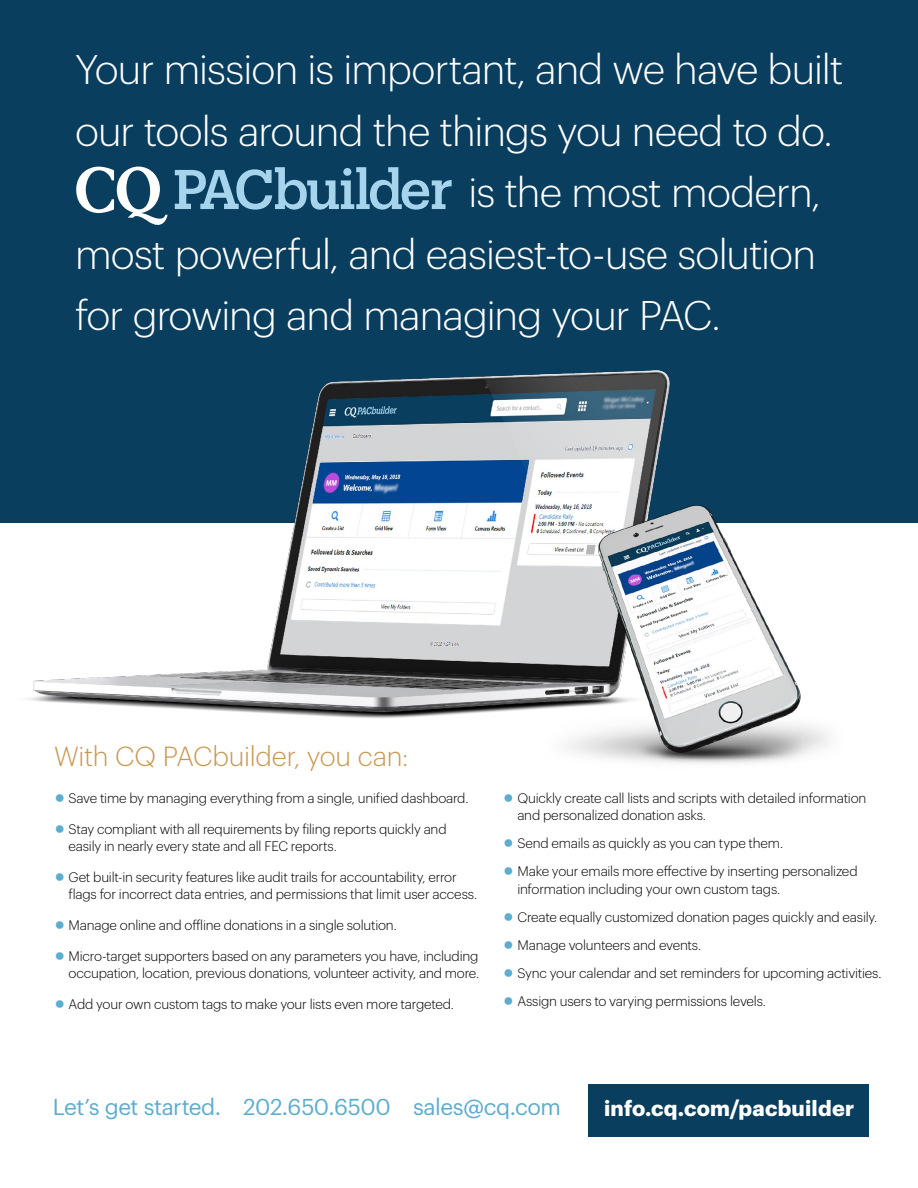
<style>
.page{position:relative;width:918px;height:1188px;background:#fff}
.page>*{position:absolute;margin:0;border:0;box-sizing:border-box;transform-origin:0 0}
.Product_subheads{font:300 40.5px "Graphik";letter-spacing:-.02em;color:#fff}
.Body-A{font:300 27px "Graphik";letter-spacing:-.01em;color:#c99850}
.title_cover{font:22.5px "Graphik";letter-spacing:-.02em;color:#5cadcf}
.t1{font:700 21.3px "Graphik";letter-spacing:.01em;color:#fff}
.Body-A-2{font:300 13.5px/17.2px "Graphik";letter-spacing:-.015em;color:#000}
.s1{font-size:36px;color:#5cadcf}
</style>
<div class="page">
<div style="left:0;top:0;width:918px;height:523px;background:#093e5e"></div>
<div style="left:588px;top:1085px;width:280px;height:52px;background:#093e5e"></div>
<svg style="left:175px;top:167px;width:277px;height:43px"></svg>
<svg style="left:76px;top:167px;width:92px;height:58px"></svg>
<img style="left:28px;top:370px;width:641px;height:348px">
<img style="left:530px;top:502px;width:299px;height:262px">
<p class="Product_subheads" style="left:75px;top:40px;width:770px">Your mission is important, and we have built</p>
<p class="Product_subheads" style="left:75px;top:102px;width:759px">our tools around the things you need to do.</p>
<p class="Product_subheads" style="left:469px;top:163px;width:354px">is the most modern,</p>
<p class="Product_subheads" style="left:75px;top:225px;width:743px">most powerful, and easiest-to-use solution</p>
<p class="Product_subheads" style="left:75px;top:286px;width:647px">for growing and managing your PAC.</p>
<p class="Body-A" style="left:54px;top:736px;width:356px">With CQ PACbuilder, you can:</p>
<p class="Body-A-2" style="left:54px;top:789px;width:416px"><span class="s1">•</span> Save time by managing everything from a single, unified dashboard.</p>
<p class="Body-A-2" style="left:69px;top:820px;width:380px;text-indent:-15px"><span class="s1">•</span> Stay compliant with all requirements by filing reports quickly and easily in nearly every state and all FEC reports.</p>
<p class="Body-A-2" style="left:69px;top:868px;width:410px;text-indent:-15px"><span class="s1">•</span> Get built-in security features like audit trails for accountability, error flags for incorrect data entries, and permissions that limit user access.</p>
<p class="Body-A-2" style="left:54px;top:916px;width:344px"><span class="s1">•</span> Manage online and offline donations in a single solution.</p>
<p class="Body-A-2" style="left:54px;top:946px;width:427px;text-align:right"><span class="s1">•</span> Micro-target supporters based on any parameters you have, including occupation, location, previous donations, volunteer activity, and more.</p>
<p class="Body-A-2" style="left:54px;top:994px;width:401px"><span class="s1">•</span> Add your own custom tags to make your lists even more targeted.</p>
<p class="Body-A-2" style="left:517px;top:788px;width:351px;text-indent:-15px"><span class="s1">•</span> Quickly create call lists and scripts with detailed information and personalized donation asks.</p>
<p class="Body-A-2" style="left:503px;top:834px;width:282px"><span class="s1">•</span> Send emails as quickly as you can type them.</p>
<p class="Body-A-2" style="left:517px;top:862px;width:342px;text-indent:-15px"><span class="s1">•</span> Make your emails more effective by inserting personalized information including your own custom tags.</p>
<p class="Body-A-2" style="left:503px;top:907px;width:376px"><span class="s1">•</span> Create equally customized donation pages quickly and easily.</p>
<p class="Body-A-2" style="left:503px;top:935px;width:200px"><span class="s1">•</span> Manage volunteers and events.</p>
<p class="Body-A-2" style="left:503px;top:963px;width:380px"><span class="s1">•</span> Sync your calendar and set reminders for upcoming activities.</p>
<p class="Body-A-2" style="left:503px;top:991px;width:265px"><span class="s1">•</span> Assign users to varying permissions levels.</p>
<p class="title_cover" style="left:53px;top:1090px;width:510px">Let’s get started. 202.650.6500 sales@cq.com</p>
<p class="t1" style="left:604px;top:1092px;width:252px">info.cq.com/pacbuilder</p>
</div>
